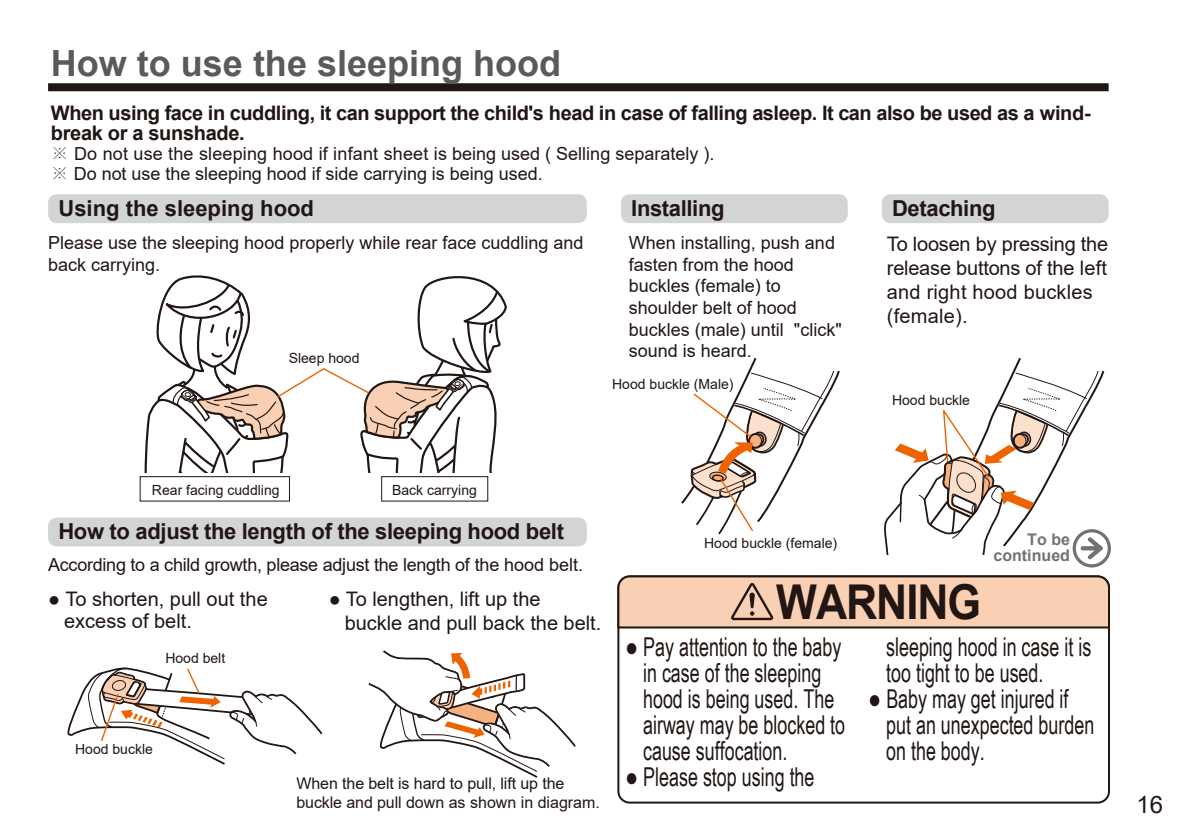
<style>
.page{position:relative;width:1191px;height:840px;background:#fff}
.page>*{position:absolute;margin:0;border:0;box-sizing:border-box;transform-origin:0 0}
.t1{font:700 48px "Arial";letter-spacing:-.025em;color:#211613;scale:.9 1}
.t2{font:700 36px "Arial";color:#595a5c}
.t3{font:26px/26px "Arial Narrow";color:#211613;scale:.84 1}
.t4{font:24px "Arial";color:#211613}
.t5{font:700 22px "Arial";letter-spacing:-.015em;color:#211613}
.t6{font:20px/24px "Arial";letter-spacing:-.005em;color:#211613}
.t7{font:700 20px/20px "Arial";letter-spacing:-.025em;color:#211613}
.t8{font:18px/21.6px "Arial";color:#211613}
.t9{font:16px/19.2px "Arial";letter-spacing:-.005em;color:#211613}
.t10{font:700 16px/16px "Arial";color:#727276;text-align:right}
.t11{font:14px "Arial";color:#211613}
.s1{font-family:"Adobe Song Std";font-weight:300}
</style>
<div class="page">
<div style="left:48px;top:83px;width:1060px;height:8px;background:#211613"></div>
<div style="left:48px;top:194px;width:539px;height:29px;background:#d3d4d5;border-radius:9px"></div>
<div style="left:140px;top:476px;width:150px;height:25px;border:1px solid #211613"></div>
<div style="left:381px;top:476px;width:107px;height:25px;border:1px solid #211613"></div>
<svg style="left:144px;top:275px;width:363px;height:197px"></svg>
<svg style="left:67px;top:667px;width:256px;height:98px"></svg>
<svg style="left:368px;top:650px;width:208px;height:128px"></svg>
<svg style="left:681px;top:357px;width:159px;height:178px"></svg>
<div style="left:48px;top:517px;width:539px;height:29px;background:#d3d4d5;border-radius:9px"></div>
<div style="left:621px;top:194px;width:226px;height:29px;background:#d3d4d5;border-radius:9px"></div>
<div style="left:881px;top:194px;width:227px;height:29px;background:#d3d4d5;border-radius:9px"></div>
<div style="left:617px;top:575px;width:493px;height:228px;border:2px solid #211613;border-radius:11px"></div>
<svg style="left:617px;top:575px;width:493px;height:54px;background:#e3bea4"></svg>
<div style="left:1072px;top:529px;width:39px;height:38px;border:3px solid #727276;border-radius:50%"></div>
<svg style="left:884px;top:357px;width:223px;height:206px"></svg>
<svg style="left:1082px;top:546px;width:18px;height:4px"></svg>
<h2 class="t2" style="left:51px;top:38px;width:512px">How to use the sleeping hood</h2>
<p class="t7" style="left:51px;top:103px;width:1041px">When using face in cuddling, it can support the child's head in case of falling asleep. It can also be used as a wind&shy;break or a sunshade.</p>
<p class="t8" style="left:51px;top:144px;width:665px;line-height:20px"><span class="s1">※</span> Do not use the sleeping hood if infant sheet is being used ( Selling separately ). <span class="s1">※</span> Do not use the sleeping hood if side carrying is being used.</p>
<p class="t5" style="left:58px;top:192px;width:257px">Using the sleeping hood</p>
<p class="t8" style="left:48px;top:232px;width:537px">Please use the sleeping hood properly while rear face cuddling and back carrying.</p>
<p class="t11" style="left:289px;top:348px;width:72px">Sleep hood</p>
<p class="t5" style="left:631px;top:192px;width:95px">Installing</p>
<p class="t5" style="left:892px;top:192px;width:105px">Detaching</p>
<p class="t8" style="left:629px;top:232px;width:214px">When installing, push and fasten from the hood buckles (female) to shoulder belt of hood buckles (male) until "click" sound is heard.</p>
<p class="t6" style="left:887px;top:231px;width:223px">To loosen by pressing the release buttons of the left and right hood buckles (female).</p>
<p class="t11" style="left:612px;top:374px;width:123px">Hood buckle (Male)</p>
<p class="t11" style="left:892px;top:390px;width:79px">Hood buckle</p>
<p class="t11" style="left:152px;top:479px;width:129px">Rear facing cuddling</p>
<p class="t11" style="left:392px;top:479px;width:86px">Back carrying</p>
<p class="t5" style="left:58px;top:515px;width:507px">How to adjust the length of the sleeping hood belt</p>
<p class="t8" style="left:48px;top:553px;width:537px">According to a child growth, please adjust the length of the hood belt.</p>
<p class="t6" style="left:64px;top:587px;width:205px;line-height:22px;text-indent:-16px">● To shorten, pull out the excess of belt.</p>
<p class="t6" style="left:345px;top:586px;width:258px;text-indent:-16px">● To lengthen, lift up the buckle and pull back the belt.</p>
<p class="t11" style="left:165px;top:648px;width:61px">Hood belt</p>
<p class="t11" style="left:75px;top:739px;width:79px">Hood buckle</p>
<p class="t9" style="left:296px;top:773px;width:305px">When the belt is hard to pull, lift up the buckle and pull down as shown in diagram.</p>
<p class="t11" style="left:704px;top:533px;width:135px">Hood buckle (female)</p>
<p class="t10" style="left:993px;top:531px;width:78px">To be continued</p>
<h1 class="t1" style="left:776px;top:568px;width:229px">WARNING</h1>
<h3 class="t3" style="left:643px;top:632px;width:242px;text-indent:-18px">● Pay attention to the baby in case of the sleeping hood is being used. The airway may be blocked to cause suffocation.</h3>
<h3 class="t3" style="left:625px;top:762px;width:227px">● Please stop using the</h3>
<h3 class="t3" style="left:886px;top:632px;width:246px">sleeping hood in case it is too tight to be used.</h3>
<h3 class="t3" style="left:886px;top:684px;width:249px;text-indent:-18px">● Baby may get injured if put an unexpected burden on the body.</h3>
<h3 class="t4" style="left:1136px;top:788px;width:28px">16</h3>
</div>
